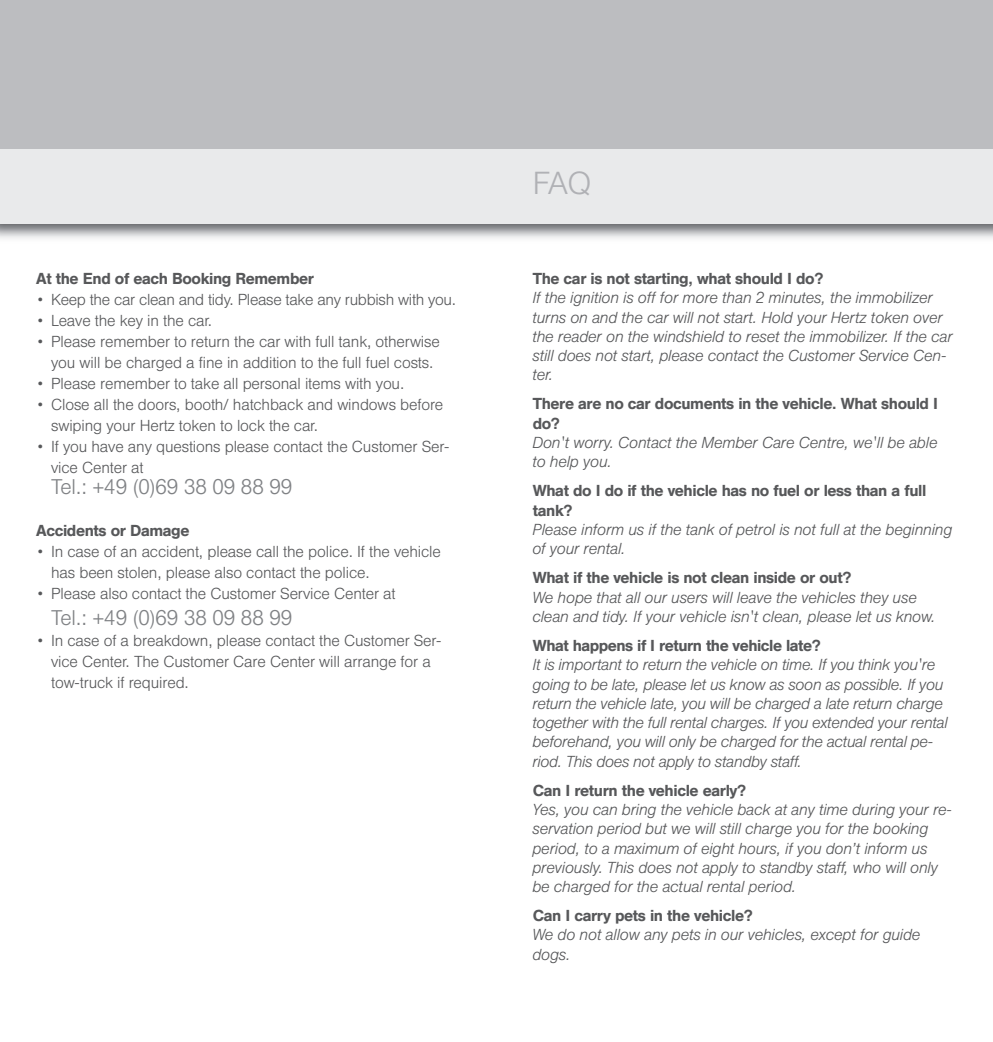
<style>
.page{position:relative;width:993px;height:1042px;background:#fff}
.page>*{position:absolute;margin:0;border:0;box-sizing:border-box;transform-origin:0 0}
.t1{font:300 31.5px "Helvetica DLH";color:#b0b1b5}
.t2{font:300 21px "Helvetica DLH";color:#808285}
.t3{font:italic 300 15.75px/19.2px "Helvetica DLH";color:#57585a}
.t4{font:300 15.75px/21px "Helvetica DLH";color:#57585a}
.t5{font:500 15.75px/19.2px "Helvetica DLH";color:#57585a}
</style>
<div class="page">
<div style="left:0;top:0;width:992px;height:223px;background:#bcbdc0"></div>
<div style="left:0;top:149px;width:992px;height:74px;background:#e9eaeb"></div>
<p class="t5" style="left:36px;top:269px;width:279px">At the End of each Booking Remember</p>
<p class="t4" style="left:36px;top:289px;width:421px">• Keep the car clean and tidy. Please take any rubbish with you.</p>
<p class="t4" style="left:36px;top:310px;width:177px">• Leave the key in the car.</p>
<p class="t4" style="left:36px;top:331px;width:405px;text-align:center">• Please remember to return the car with full tank, otherwise you will be charged a fine in addition to the full fuel costs.</p>
<p class="t4" style="left:36px;top:373px;width:369px">• Please remember to take all personal items with you.</p>
<p class="t4" style="left:51px;top:394px;width:393px;text-indent:-15px">• Close all the doors, booth/ hatchback and windows before swiping your Hertz token to lock the car.</p>
<p class="t4" style="left:51px;top:436px;width:399px;text-indent:-15px">• If you have any questions please contact the Customer Ser&shy;vice Center at</p>
<h2 class="t2" style="left:51px;top:474px;width:242px">Tel.: +49 (0)69 38 09 88 99</h2>
<p class="t5" style="left:36px;top:521px;width:154px">Accidents or Damage</p>
<p class="t4" style="left:51px;top:541px;width:391px;text-indent:-15px">• In case of an accident, please call the police. If the vehicle has been stolen, please also contact the police.</p>
<p class="t4" style="left:36px;top:583px;width:360px">• Please also contact the Customer Service Center at</p>
<h2 class="t2" style="left:51px;top:606px;width:242px">Tel.: +49 (0)69 38 09 88 99</h2>
<p class="t4" style="left:51px;top:630px;width:392px;text-indent:-15px">• In case of a breakdown, please contact the Customer Ser&shy;vice Center. The Customer Care Center will arrange for a tow-truck if required.</p>
<h1 class="t1" style="left:532px;top:165px;width:60px">FAQ</h1>
<p class="t5" style="left:532px;top:269px;width:291px">The car is not starting, what should I do?</p>
<p class="t3" style="left:532px;top:288px;width:421px">If the ignition is off for more than 2 minutes, the immobilizer turns on and the car will not start. Hold your Hertz token over the reader on the windshield to reset the immobilizer. If the car still does not start, please contact the Customer Service Cen&shy;ter.</p>
<p class="t5" style="left:532px;top:394px;width:406px">There are no car documents in the vehicle. What should I do?</p>
<p class="t3" style="left:532px;top:433px;width:406px">Don't worry. Contact the Member Care Centre, we'll be able to help you.</p>
<p class="t5" style="left:532px;top:481px;width:394px">What do I do if the vehicle has no fuel or less than a full tank?</p>
<p class="t3" style="left:532px;top:520px;width:421px">Please inform us if the tank of petrol is not full at the beginning of your rental.</p>
<p class="t5" style="left:532px;top:568px;width:319px">What if the vehicle is not clean inside or out?</p>
<p class="t3" style="left:532px;top:587px;width:404px">We hope that all our users will leave the vehicles they use clean and tidy. If your vehicle isn't clean, please let us know.</p>
<p class="t5" style="left:532px;top:636px;width:289px">What happens if I return the vehicle late?</p>
<p class="t3" style="left:532px;top:655px;width:416px">It is important to return the vehicle on time. If you think you're going to be late, please let us know as soon as possible. If you return the vehicle late, you will be charged a late return charge together with the full rental charges. If you extended your rental beforehand, you will only be charged for the actual rental pe&shy;riod. This does not apply to standby staff.</p>
<p class="t5" style="left:532px;top:781px;width:214px">Can I return the vehicle early?</p>
<p class="t3" style="left:532px;top:800px;width:421px">Yes, you can bring the vehicle back at any time during your re&shy;servation period but we will still charge you for the booking period, to a maximum of eight hours, if you don’t inform us previously. This does not apply to standby staff, who will only be charged for the actual rental period.</p>
<p class="t5" style="left:532px;top:906px;width:221px">Can I carry pets in the vehicle?</p>
<p class="t3" style="left:532px;top:925px;width:389px">We do not allow any pets in our vehicles, except for guide dogs.</p>
</div>
